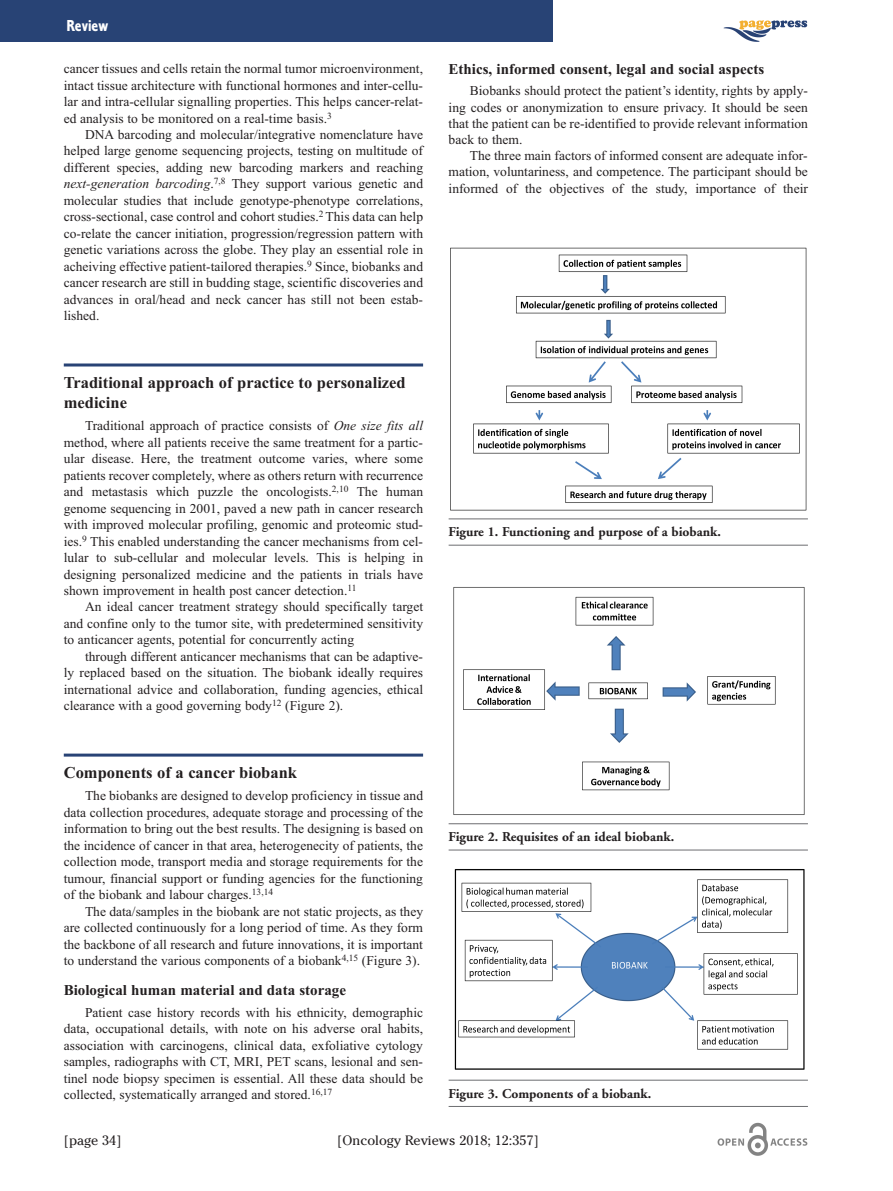
<style>
.page{position:relative;width:893px;height:1191px;background:#fff}
.page>*{position:absolute;margin:0;border:0;box-sizing:border-box;transform-origin:0 0}
.t1{font:700 16.5px/20.1px "Times New Roman";color:#231f20}
.t2{font:16.5px "Corinthian Bold Condensed Plain";color:#fff}
.t3{font:700 15px "Times New Roman";color:#231f20}
.t4{font:13.5px/16.5px "Times New Roman";color:#231f20;text-align:justify}
.t5{font:700 13.5px "Adobe Garamond";color:#231f20}
.t6{font:13.5px "Cheltenham";color:#231f20}
.s1{font-style:italic}
</style>
<div class="page">
<div style="left:0;top:0;width:552px;height:41px;background:#284375"></div>
<hr style="left:64px;top:363px;width:359px;height:3px;background:#284375">
<hr style="left:64px;top:753px;width:359px;height:3px;background:#284375">
<img style="left:717px;top:1123px;width:91px;height:33px">
<img style="left:723px;top:20px;width:84px;height:22px">
<hr style="left:449px;top:518px;width:359px;height:1px;background:#6c6d70">
<hr style="left:449px;top:545px;width:359px;height:1px;background:#6c6d70">
<img style="left:450px;top:247px;width:357px;height:264px">
<img style="left:453px;top:587px;width:352px;height:228px">
<img style="left:454px;top:869px;width:351px;height:201px">
<hr style="left:449px;top:823px;width:359px;height:1px;background:#6c6d70">
<hr style="left:449px;top:849px;width:359px;height:1px;background:#6c6d70">
<hr style="left:449px;top:1079px;width:359px;height:1px;background:#6c6d70">
<hr style="left:449px;top:1106px;width:359px;height:1px;background:#6c6d70">
<p class="t2" style="left:66px;top:20px;width:43px">Review</p>
<p class="t4" style="left:64px;top:60px;width:361px">cancer tissues and cells retain the normal tumor microenvironment, intact tissue architecture with functional hormones and inter-cellu&shy;lar and intra-cellular signalling properties. This helps cancer-relat&shy;ed analysis to be monitored on a real-time basis.<sup>3</sup></p>
<p class="t4" style="left:64px;top:126px;width:361px;text-indent:21px">DNA barcoding and molecular/integrative nomenclature have helped large genome sequencing projects, testing on multitude of different species, adding new barcoding markers and reaching <span class="s1">next-generation barcoding</span>.<sup>7,8</sup> They support various genetic and molecular studies that include genotype-phenotype correlations, cross-sectional, case control and cohort studies.<sup>2</sup> This data can help co-relate the cancer initiation, progression/regression pattern with genetic variations across the globe. They play an essential role in acheiving effective patient-tailored therapies.<sup>9</sup> Since, biobanks and cancer research are still in budding stage, scientific discoveries and advances in oral/head and neck cancer has still not been estab&shy;lished.</p>
<p class="t1" style="left:64px;top:372px;width:343px">Traditional approach of practice to personalized medicine</p>
<p class="t4" style="left:64px;top:417px;width:361px;text-indent:21px">Traditional approach of practice consists of <span class="s1">One size fits all </span>method, where all patients receive the same treatment for a partic&shy;ular disease. Here, the treatment outcome varies, where some patients recover completely, where as others return with recurrence and metastasis which puzzle the oncologists.<sup>2,10</sup> The human genome sequencing in 2001, paved a new path in cancer research with improved molecular profiling, genomic and proteomic stud&shy;ies.<sup>9</sup> This enabled understanding the cancer mechanisms from cel&shy;lular to sub-cellular and molecular levels. This is helping in designing personalized medicine and the patients in trials have shown improvement in health post cancer detection.<sup>11</sup></p>
<p class="t4" style="left:64px;top:598px;width:361px;text-indent:21px">An ideal cancer treatment strategy should specifically target and confine only to the tumor site, with predetermined sensitivity to anticancer agents, potential for concurrently acting</p>
<p class="t4" style="left:64px;top:648px;width:361px;text-indent:21px">through different anticancer mechanisms that can be adaptive&shy;ly replaced based on the situation. The biobank ideally requires international advice and collaboration, funding agencies, ethical clearance with a good governing body<sup>12</sup> (Figure 2).</p>
<p class="t1" style="left:64px;top:762px;width:235px">Components of a cancer biobank</p>
<p class="t4" style="left:64px;top:787px;width:361px;text-indent:21px">The biobanks are designed to develop proficiency in tissue and data collection procedures, adequate storage and processing of the information to bring out the best results. The designing is based on the incidence of cancer in that area, heterogenecity of patients, the collection mode, transport media and storage requirements for the tumour, financial support or funding agencies for the functioning of the biobank and labour charges.<sup>13,14</sup></p>
<p class="t4" style="left:64px;top:902px;width:361px;text-indent:21px">The data/samples in the biobank are not static projects, as they are collected continuously for a long period of time. As they form the backbone of all research and future innovations, it is important to understand the various components of a biobank<sup>4,15</sup> (Figure 3).</p>
<p class="t3" style="left:64px;top:981px;width:284px">Biological human material and data storage</p>
<p class="t4" style="left:64px;top:1003px;width:361px;text-indent:21px">Patient case history records with his ethnicity, demographic data, occupational details, with note on his adverse oral habits, association with carcinogens, clinical data, exfoliative cytology samples, radiographs with CT, MRI, PET scans, lesional and sen&shy;tinel node biopsy specimen is essential. All these data should be collected, systematically arranged and stored.<sup>16,17</sup></p>
<p class="t3" style="left:449px;top:60px;width:317px">Ethics, informed consent, legal and social aspects</p>
<p class="t4" style="left:449px;top:83px;width:361px;text-indent:21px">Biobanks should protect the patient’s identity, rights by apply&shy;ing codes or anonymization to ensure privacy. It should be seen that the patient can be re-identified to provide relevant information back to them.</p>
<p class="t4" style="left:449px;top:147px;width:361px;text-indent:21px">The three main factors of informed consent are adequate infor&shy;mation, voluntariness, and competence. The participant should be informed of the objectives of the study, importance of their</p>
<p class="t5" style="left:449px;top:526px;width:274px">Figure 1. Functioning and purpose of a biobank.</p>
<p class="t5" style="left:449px;top:831px;width:227px">Figure 2. Requisites of an ideal biobank.</p>
<p class="t5" style="left:449px;top:1088px;width:204px">Figure 3. Components of a biobank.</p>
<p class="t6" style="left:64px;top:1132px;width:59px">[page 34]</p>
<p class="t6" style="left:337px;top:1132px;width:203px">[Oncology Reviews 2018; 12:357]</p>
</div>
